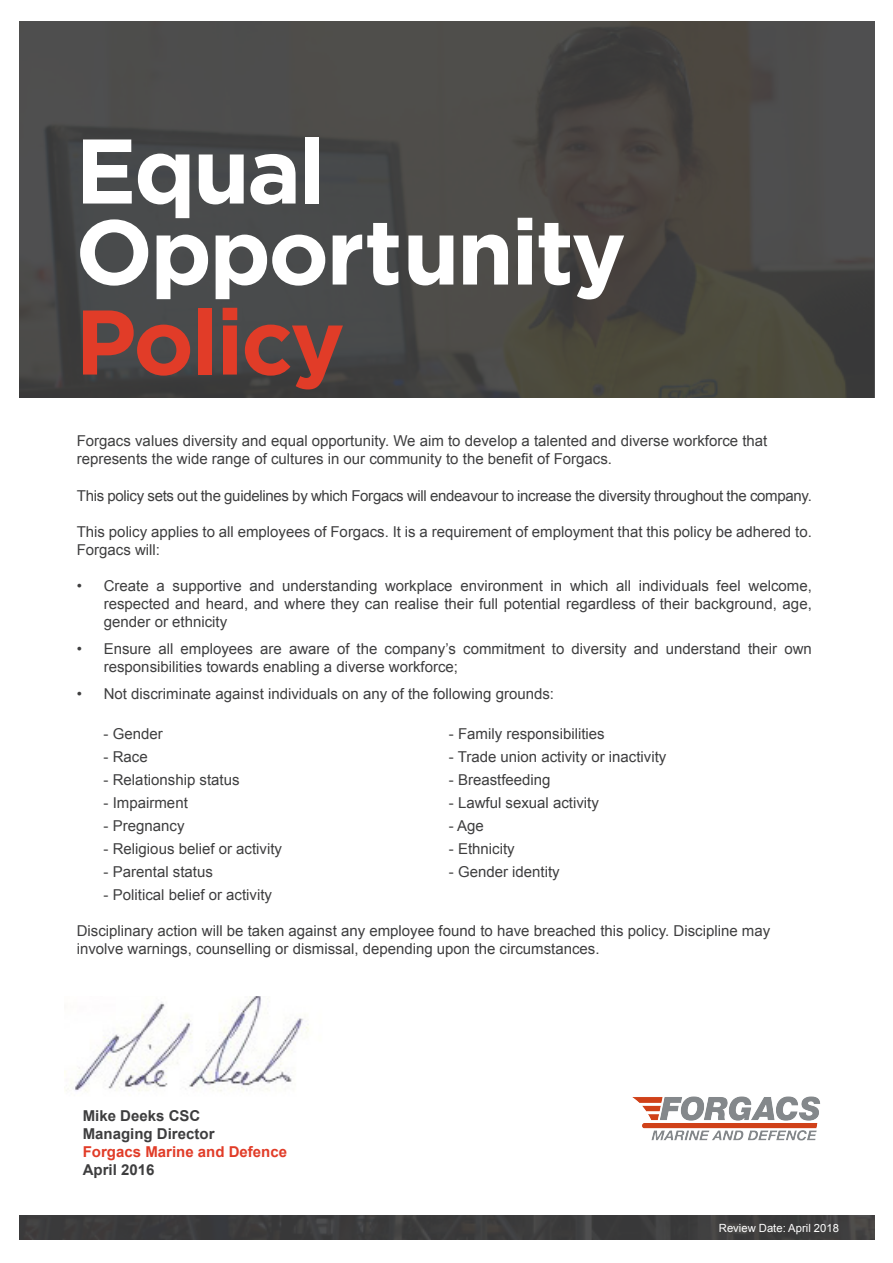
<style>
.page{position:relative;width:893px;height:1263px;background:#fff}
.page>*{position:absolute;margin:0;border:0;box-sizing:border-box;transform-origin:0 0}
.t1{font:700 91.5px/81px "Gotham";letter-spacing:-.03em;color:#fff}
.t2{font:700 91.5px "Gotham";letter-spacing:-.03em;color:#e13c28}
.t3{font:15px/18px "Arial";color:#3e3e3f}
.t4{font:15px "Arial";letter-spacing:-.02em;color:#3e3e3f}
.t5{font:700 15px "Arial";color:#3e3e3f}
.t6{font:700 15px "Arial";color:#e13c28}
.t7{font:11.25px "Arial";color:#fff}
</style>
<div class="page">
<svg style="left:20px;top:21px;width:855px;height:376px;background:#494846"></svg>
<div style="left:20px;top:1215px;width:855px;height:25px;background:#3e3e3f"></div>
<img style="left:65px;top:996px;width:244px;height:96px">
<img style="left:632px;top:1096px;width:189px;height:45px">
<p class="t1" style="left:75px;top:128px;width:552px">Equal<br>Opportunity</p>
<p class="t2" style="left:75px;top:289px;width:271px">Policy</p>
<p class="t3" style="left:77px;top:432px;width:692px">Forgacs values diversity and equal opportunity. We aim to develop a talented and diverse workforce that</p>
<p class="t3" style="left:77px;top:450px;width:537px">represents the wide range of cultures in our community to the benefit of Forgacs.</p>
<p class="t4" style="left:77px;top:485px;width:736px">This policy sets out the guidelines by which Forgacs will endeavour to increase the diversity throughout the company.</p>
<p class="t3" style="left:77px;top:522px;width:736px">This policy applies to all employees of Forgacs. It is a requirement of employment that this policy be adhered to.<br>Forgacs will:</p>
<p class="t3" style="left:104px;top:576px;width:709px;text-align:justify;text-indent:-27px">• Create a supportive and understanding workplace environment in which all individuals feel welcome, respected and heard, and where they can realise their full potential regardless of their background, age, gender or ethnicity</p>
<p class="t3" style="left:104px;top:639px;width:710px;text-indent:-27px">• Ensure all employees are aware of the company’s commitment to diversity and understand their own responsibilities towards enabling a diverse workforce;</p>
<p class="t3" style="left:77px;top:684px;width:479px">• Not discriminate against individuals on any of the following grounds:</p>
<p class="t3" style="left:104px;top:725px;width:61px">- Gender</p>
<p class="t3" style="left:449px;top:725px;width:157px">- Family responsibilities</p>
<p class="t3" style="left:104px;top:748px;width:46px">- Race</p>
<p class="t3" style="left:449px;top:748px;width:219px">- Trade union activity or inactivity</p>
<p class="t3" style="left:104px;top:771px;width:137px">- Relationship status</p>
<p class="t3" style="left:449px;top:771px;width:103px">- Breastfeeding</p>
<p class="t3" style="left:104px;top:794px;width:86px">- Impairment</p>
<p class="t3" style="left:449px;top:794px;width:152px">- Lawful sexual activity</p>
<p class="t3" style="left:104px;top:817px;width:82px">- Pregnancy</p>
<p class="t3" style="left:449px;top:817px;width:37px">- Age</p>
<p class="t3" style="left:104px;top:840px;width:180px">- Religious belief or activity</p>
<p class="t3" style="left:449px;top:840px;width:67px">- Ethnicity</p>
<p class="t3" style="left:104px;top:863px;width:111px">- Parental status</p>
<p class="t3" style="left:449px;top:863px;width:112px">- Gender identity</p>
<p class="t3" style="left:104px;top:886px;width:170px">- Political belief or activity</p>
<p class="t3" style="left:77px;top:922px;width:695px">Disciplinary action will be taken against any employee found to have breached this policy. Discipline may involve warnings, counselling or dismissal, depending upon the circumstances.</p>
<p class="t5" style="left:83px;top:1106px;width:119px">Mike Deeks CSC</p>
<p class="t5" style="left:83px;top:1124px;width:133px">Managing Director</p>
<p class="t6" style="left:83px;top:1142px;width:206px">Forgacs Marine and Defence</p>
<p class="t5" style="left:83px;top:1160px;width:73px">April 2016</p>
<p class="t7" style="left:719px;top:1220px;width:122px">Review Date: April 2018</p>
</div>
